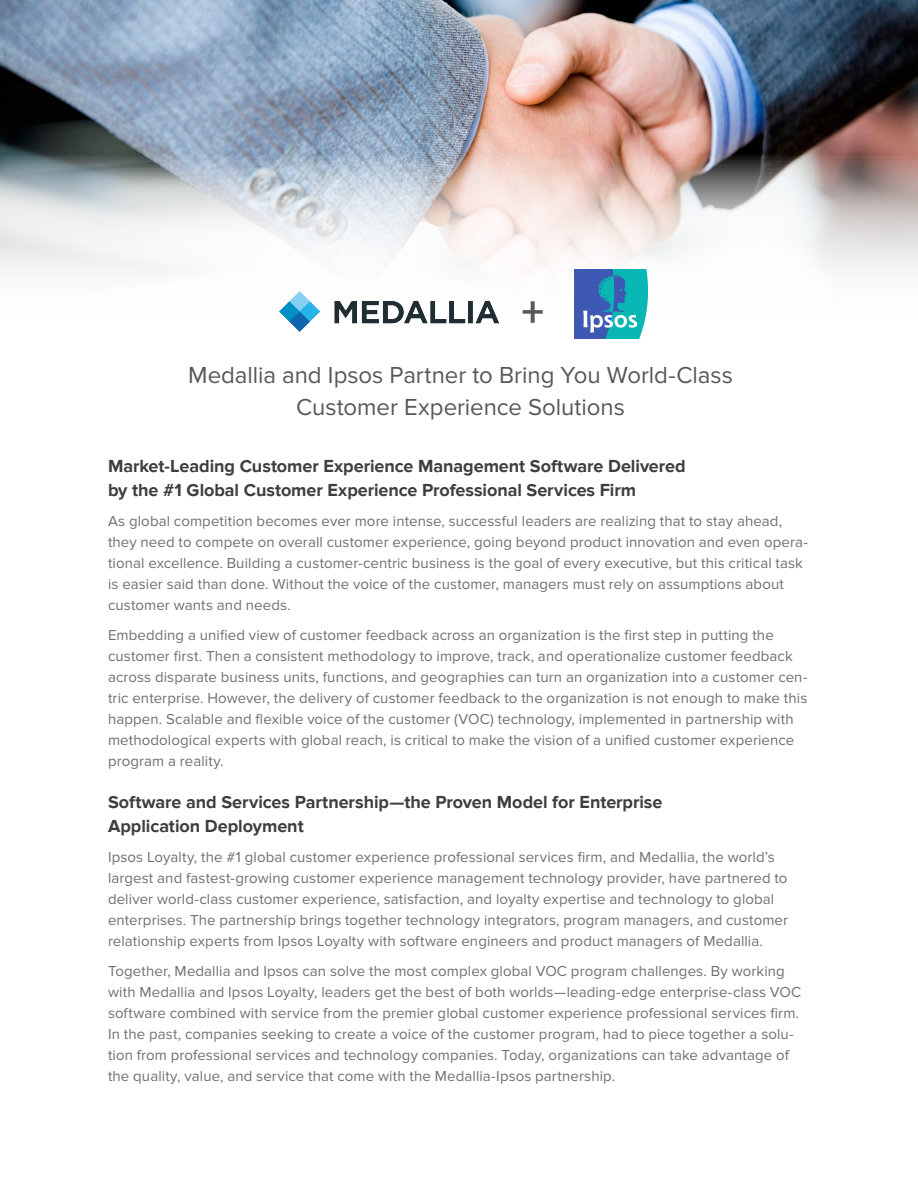
<style>
.page{position:relative;width:918px;height:1188px;background:#fff}
.page>*{position:absolute;margin:0;border:0;box-sizing:border-box;transform-origin:0 0}
.t1{font:700 45px "Proxima Nova";color:#57585a}
.t2{font:24px/31.5px "Proxima Nova";color:#57585a;text-align:center}
.t3{font:700 18px/24px "Proxima Nova";letter-spacing:-.005em;color:#3e3e3f}
.Body{font:15px/21px "Proxima Nova";letter-spacing:.005em;color:#6f7073}
</style>
<div class="page">
<img style="left:0;top:0;width:918px;height:51px">
<img style="left:0;top:51px;width:918px;height:219px">
<img style="left:279px;top:291px;width:221px;height:41px">
<img style="left:574px;top:270px;width:74px;height:69px">
<p class="t1" style="left:521px;top:286px;width:24px">+</p>
<p class="t2" style="left:188px;top:360px;width:546px">Medallia and Ipsos Partner to Bring You World-Class<br>Customer Experience Solutions</p>
<p class="t3" style="left:108px;top:454px;width:579px">Market-Leading Customer Experience Management Software Delivered by the #1 Global Customer Experience Professional Services Firm</p>
<p class="Body" style="left:108px;top:510px;width:702px">As global competition becomes ever more intense, successful leaders are realizing that to stay ahead, they need to compete on overall customer experience, going beyond product innovation and even opera&shy;tional excellence. Building a customer-centric business is the goal of every executive, but this critical task is easier said than done. Without the voice of the customer, managers must rely on assumptions about customer wants and needs.</p>
<p class="Body" style="left:108px;top:624px;width:701px">Embedding a unified view of customer feedback across an organization is the first step in putting the customer first. Then a consistent methodology to improve, track, and operationalize customer feedback across disparate business units, functions, and geographies can turn an organization into a customer cen&shy;tric enterprise. However, the delivery of customer feedback to the organization is not enough to make this happen. Scalable and flexible voice of the customer (VOC) technology, implemented in partnership with methodological experts with global reach, is critical to make the vision of a unified customer experience program a reality.</p>
<p class="t3" style="left:108px;top:790px;width:556px">Software and Services Partnership—the Proven Model for Enterprise<br>Application Deployment</p>
<p class="Body" style="left:108px;top:846px;width:682px">Ipsos Loyalty, the #1 global customer experience professional services firm, and Medallia, the world’s largest and fastest-growing customer experience management technology provider, have partnered to deliver world-class customer experience, satisfaction, and loyalty expertise and technology to global enterprises. The partnership brings together technology integrators, program managers, and customer relationship experts from Ipsos Loyalty with software engineers and product managers of Medallia.</p>
<p class="Body" style="left:108px;top:960px;width:695px">Together, Medallia and Ipsos can solve the most complex global VOC program challenges. By working with Medallia and Ipsos Loyalty, leaders get the best of both worlds—leading-edge enterprise-class VOC software combined with service from the premier global customer experience professional services firm.<br>In the past, companies seeking to create a voice of the customer program, had to piece together a solu&shy;tion from professional services and technology companies. Today, organizations can take advantage of the quality, value, and service that come with the Medallia-Ipsos partnership.</p>
</div>
